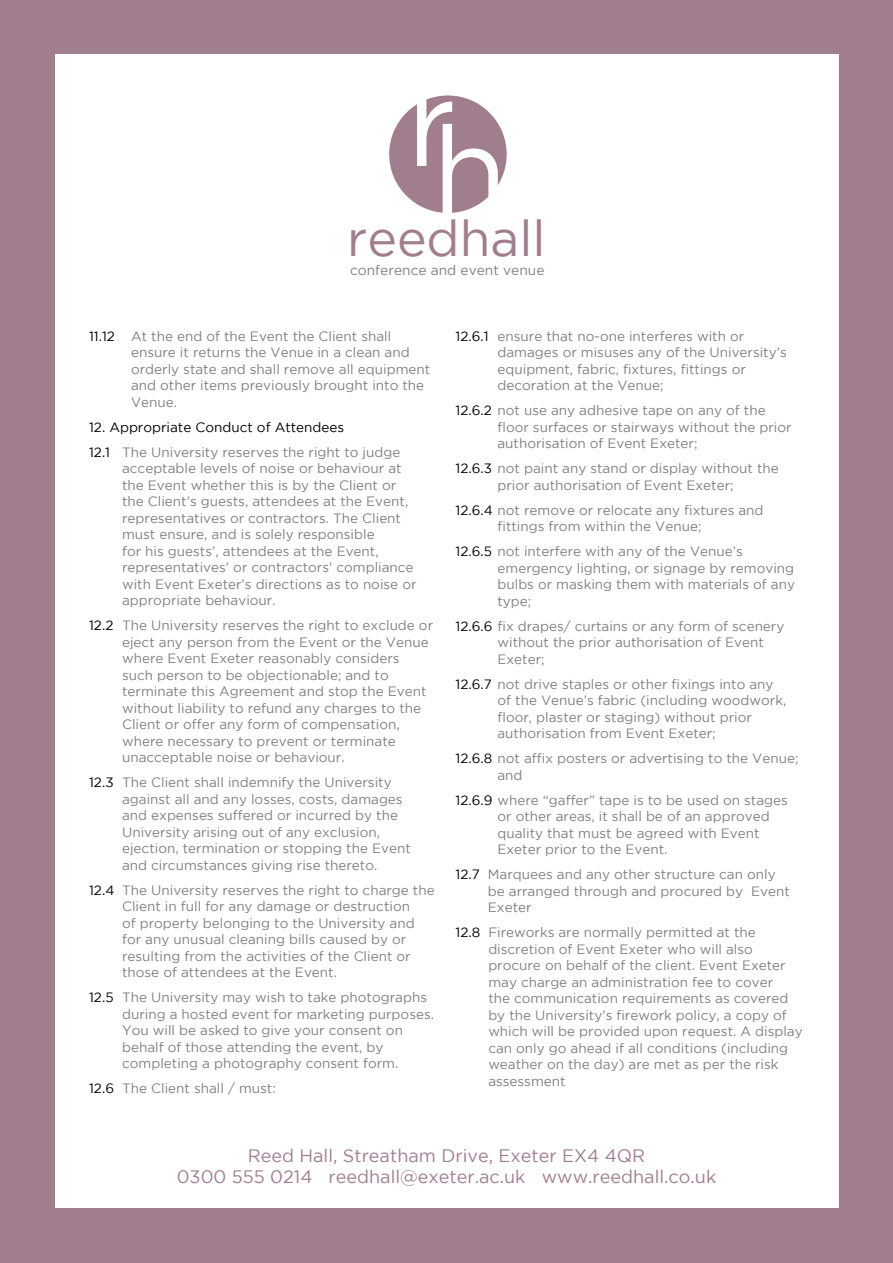
<style>
.page{position:relative;width:893px;height:1263px;background:#a17e8d}
.page>*{position:absolute;margin:0;border:0;box-sizing:border-box;transform-origin:0 0}
.t1{font:49.95px "Gotham";color:#a17e8d}
.t2{font:18px/21px "Gotham";color:#a17e8d;text-align:center}
.t3{font:13.8px "Gotham";color:#7e8083}
.t4{font:13.5px/16.5px "Gotham";color:#7e8083}
.t5{font:13.5px/25px "Gotham";color:#000}
.s1{color:#000}
.s2{color:#7e8083}
</style>
<div class="page">
<div style="left:55px;top:55px;width:783px;height:1153px;background:#fff"></div>
<div style="left:389px;top:95px;width:118px;height:118px;background:#a17e8d;border-radius:50%"></div>
<svg style="left:417px;top:97px;width:81px;height:116px"></svg>
<h1 class="t1" style="left:347px;top:211px;width:200px">reedhall</h1>
<p class="t3" style="left:350px;top:262px;width:196px">conference and event venue</p>
<p class="t4" style="left:131px;top:328px;width:301px;text-indent:-42px"><span class="s1">11.12</span> At the end of the Event the Client shall ensure it returns the Venue in a clean and orderly state and shall remove all equipment and other items previously brought into the Venue.</p>
<p class="t5" style="left:89px;top:414px;width:313px">12. Appropriate Conduct of Attendees<br>12.1 <span class="s2">The University reserves the right to judge</span></p>
<p class="t4" style="left:122px;top:460px;width:296px">acceptable levels of noise or behaviour at the Event whether this is by the Client or the Client’s guests, attendees at the Event, representatives or contractors. The Client must ensure, and is solely responsible<br>for his guests’, attendees at the Event, representatives’ or contractors’ compliance with Event Exeter’s directions as to noise or appropriate behaviour.</p>
<p class="t4" style="left:122px;top:617px;width:313px;text-indent:-33px"><span class="s1">12.2</span> The University reserves the right to exclude or eject any person from the Event or the Venue where Event Exeter reasonably considers such person to be objectionable; and to terminate this Agreement and stop the Event without liability to refund any charges to the Client or offer any form of compensation, where necessary to prevent or terminate unacceptable noise or behaviour.</p>
<p class="t4" style="left:122px;top:774px;width:290px;text-indent:-33px"><span class="s1">12.3</span> The Client shall indemnify the University against all and any losses, costs, damages and expenses suffered or incurred by the University arising out of any exclusion, ejection, termination or stopping the Event and circumstances giving rise thereto.</p>
<p class="t4" style="left:122px;top:881px;width:314px;text-indent:-33px"><span class="s1">12.4</span> The University reserves the right to charge the Client in full for any damage or destruction<br>of property belonging to the University and for any unusual cleaning bills caused by or resulting from the activities of the Client or those of attendees at the Event.</p>
<p class="t4" style="left:122px;top:989px;width:313px;text-indent:-33px"><span class="s1">12.5</span> The University may wish to take photographs during a hosted event for marketing purposes.<br>You will be asked to give your consent on behalf of those attending the event, by completing a photography consent form.</p>
<p class="t4" style="left:89px;top:1080px;width:188px"><span class="s1">12.6</span> The Client shall / must:</p>
<p class="t4" style="left:497px;top:327px;width:291px;text-indent:-42px"><span class="s1">12.6.1</span> ensure that no-one interferes with or damages or misuses any of the University’s equipment, fabric, fixtures, fittings or decoration at the Venue;</p>
<p class="t4" style="left:497px;top:402px;width:296px;text-indent:-42px"><span class="s1">12.6.2</span> not use any adhesive tape on any of the floor surfaces or stairways without the prior authorisation of Event Exeter;</p>
<p class="t4" style="left:455px;top:460px;width:325px;text-align:center"><span class="s1">12.6.3</span> not paint any stand or display without the prior authorisation of Event Exeter;</p>
<p class="t4" style="left:497px;top:501px;width:268px;text-indent:-42px"><span class="s1">12.6.4</span> not remove or relocate any fixtures and fittings from within the Venue;</p>
<p class="t4" style="left:497px;top:543px;width:299px;text-indent:-42px"><span class="s1">12.6.5</span> not interfere with any of the Venue’s emergency lighting, or signage by removing bulbs or masking them with materials of any type;</p>
<p class="t4" style="left:497px;top:617px;width:288px;text-indent:-42px"><span class="s1">12.6.6</span> fix drapes/ curtains or any form of scenery without the prior authorisation of Event<br>Exeter;</p>
<p class="t4" style="left:497px;top:675px;width:290px;text-indent:-42px"><span class="s1">12.6.7</span> not drive staples or other fixings into any of the Venue’s fabric (including woodwork, floor, plaster or staging) without prior authorisation from Event Exeter;</p>
<p class="t4" style="left:497px;top:750px;width:302px;text-indent:-42px"><span class="s1">12.6.8</span> not affix posters or advertising to the Venue; and</p>
<p class="t4" style="left:497px;top:791px;width:292px;text-indent:-42px"><span class="s1">12.6.9</span> where “gaffer” tape is to be used on stages or other areas, it shall be of an approved quality that must be agreed with Event Exeter prior to the Event.</p>
<p class="t4" style="left:488px;top:866px;width:304px;text-indent:-32px"><span class="s1">12.7</span> Marquees and any other structure can only be arranged through and procured by Event<br>Exeter</p>
<p class="t4" style="left:488px;top:924px;width:316px;text-indent:-33px"><span class="s1">12.8</span> Fireworks are normally permitted at the discretion of Event Exeter who will also procure on behalf of the client. Event Exeter may charge an administration fee to cover<br>the communication requirements as covered by the University’s firework policy, a copy of which will be provided upon request. A display can only go ahead if all conditions (including weather on the day) are met as per the risk assessment</p>
<h2 class="t2" style="left:177px;top:1145px;width:541px">Reed Hall, Streatham Drive, Exeter EX4 4QR<br>0300 555 0214 reedhall@exeter.ac.uk www.reedhall.co.uk</h2>
</div>
